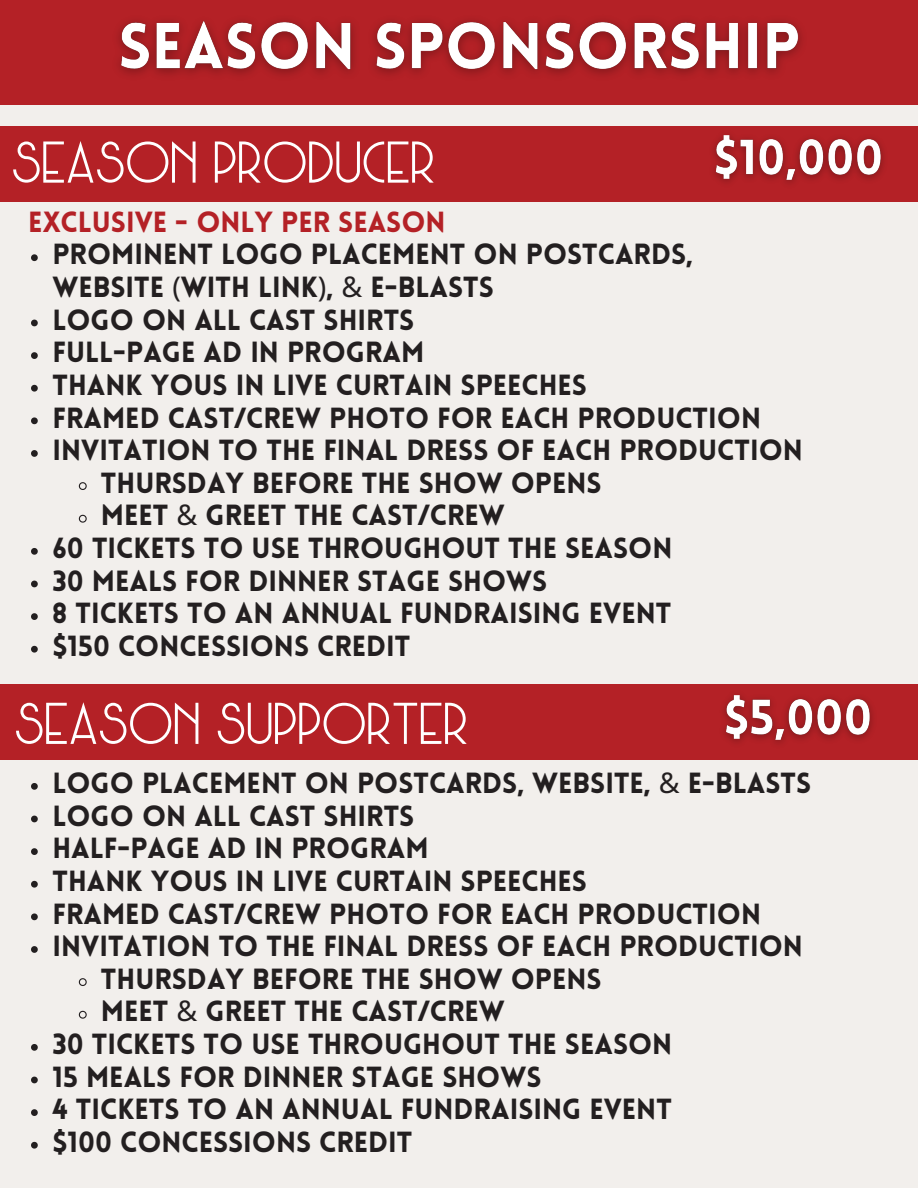
<style>
.page{position:relative;width:918px;height:1188px;background:#f2efec}
.page>*{position:absolute;margin:0;border:0;box-sizing:border-box;transform-origin:0 0}
.t1{font:63px "Metropolis";color:#fff}
.t2{font:900 28.5px "Lovelo";color:#231f20}
.t3{font:900 28.5px "Lovelo";color:#b42126}
.s1{font-family:"Noto Sans";font-weight:400}
</style>
<div class="page">
<div style="left:0;top:126px;width:918px;height:76px;background:#b42126"></div>
<div style="left:0;top:0;width:918px;height:104px;background:#b42126"></div>
<img style="left:118px;top:20px;width:684px;height:55px">
<svg style="left:31px;top:254px;width:7px;height:7px"></svg>
<svg style="left:31px;top:320px;width:7px;height:6px"></svg>
<svg style="left:31px;top:352px;width:7px;height:7px"></svg>
<svg style="left:31px;top:385px;width:7px;height:7px"></svg>
<svg style="left:31px;top:417px;width:7px;height:7px"></svg>
<svg style="left:31px;top:450px;width:7px;height:7px"></svg>
<svg style="left:78px;top:482px;width:9px;height:8px"></svg>
<svg style="left:78px;top:514px;width:9px;height:9px"></svg>
<svg style="left:31px;top:548px;width:7px;height:7px"></svg>
<svg style="left:31px;top:581px;width:7px;height:6px"></svg>
<svg style="left:31px;top:613px;width:7px;height:7px"></svg>
<svg style="left:31px;top:646px;width:7px;height:7px"></svg>
<img style="left:713px;top:135px;width:171px;height:48px">
<div style="left:0;top:685px;width:918px;height:75px;background:#b42126"></div>
<svg style="left:31px;top:783px;width:7px;height:7px"></svg>
<svg style="left:31px;top:816px;width:7px;height:6px"></svg>
<svg style="left:31px;top:848px;width:7px;height:7px"></svg>
<svg style="left:31px;top:881px;width:7px;height:7px"></svg>
<svg style="left:31px;top:913px;width:7px;height:7px"></svg>
<svg style="left:31px;top:946px;width:7px;height:7px"></svg>
<svg style="left:78px;top:978px;width:9px;height:8px"></svg>
<svg style="left:78px;top:1010px;width:9px;height:9px"></svg>
<svg style="left:31px;top:1044px;width:7px;height:7px"></svg>
<svg style="left:31px;top:1077px;width:7px;height:6px"></svg>
<svg style="left:31px;top:1109px;width:7px;height:7px"></svg>
<svg style="left:31px;top:1142px;width:7px;height:7px"></svg>
<img style="left:714px;top:684px;width:171px;height:59px">
<p class="t1" style="left:11px;top:130px;width:426px">SEASON PRODUCER</p>
<p class="t3" style="left:28px;top:210px;width:419px">EXCLUSIVE - ONLY PER SEASON</p>
<p class="t2" style="left:52px;top:243px;width:642px">PROMINENT LOGO PLACEMENT ON POSTCARDS,</p>
<p class="t2" style="left:53px;top:276px;width:443px">WEBSITE <span class="s1">(</span>WITH LINK<span class="s1">)</span>, <span class="s1">&amp;</span> E-BLASTS</p>
<p class="t2" style="left:52px;top:308px;width:363px">LOGO ON ALL CAST SHIRTS</p>
<p class="t2" style="left:52px;top:341px;width:373px">FULL-PAGE AD IN PROGRAM</p>
<p class="t2" style="left:52px;top:374px;width:536px">THANK YOUS IN LIVE CURTAIN SPEECHES</p>
<p class="t2" style="left:52px;top:406px;width:710px">FRAMED CAST/CREW PHOTO FOR EACH PRODUCTION</p>
<p class="t2" style="left:52px;top:439px;width:752px">INVITATION TO THE FINAL DRESS OF EACH PRODUCTION</p>
<p class="t2" style="left:101px;top:471px;width:502px">THURSDAY BEFORE THE SHOW OPENS</p>
<p class="t2" style="left:101px;top:504px;width:405px">MEET <span class="s1">&amp;</span> GREET THE CAST/CREW</p>
<p class="t2" style="left:52px;top:537px;width:622px">60 TICKETS TO USE THROUGHOUT THE SEASON</p>
<p class="t2" style="left:52px;top:569px;width:496px">30 MEALS FOR DINNER STAGE SHOWS</p>
<p class="t2" style="left:52px;top:602px;width:620px">8 TICKETS TO AN ANNUAL FUNDRAISING EVENT</p>
<p class="t2" style="left:52px;top:635px;width:360px">$150 CONCESSIONS CREDIT</p>
<p class="t1" style="left:14px;top:691px;width:456px">SEASON SUPPORTER</p>
<p class="t2" style="left:52px;top:772px;width:760px">LOGO PLACEMENT ON POSTCARDS, WEBSITE, <span class="s1">&amp;</span> E-BLASTS</p>
<p class="t2" style="left:52px;top:804px;width:363px">LOGO ON ALL CAST SHIRTS</p>
<p class="t2" style="left:52px;top:837px;width:378px">HALF-PAGE AD IN PROGRAM</p>
<p class="t2" style="left:52px;top:870px;width:536px">THANK YOUS IN LIVE CURTAIN SPEECHES</p>
<p class="t2" style="left:52px;top:902px;width:710px">FRAMED CAST/CREW PHOTO FOR EACH PRODUCTION</p>
<p class="t2" style="left:52px;top:935px;width:752px">INVITATION TO THE FINAL DRESS OF EACH PRODUCTION</p>
<p class="t2" style="left:101px;top:967px;width:502px">THURSDAY BEFORE THE SHOW OPENS</p>
<p class="t2" style="left:101px;top:1000px;width:405px">MEET <span class="s1">&amp;</span> GREET THE CAST/CREW</p>
<p class="t2" style="left:52px;top:1033px;width:621px">30 TICKETS TO USE THROUGHOUT THE SEASON</p>
<p class="t2" style="left:52px;top:1065px;width:490px">15 MEALS FOR DINNER STAGE SHOWS</p>
<p class="t2" style="left:52px;top:1098px;width:621px">4 TICKETS TO AN ANNUAL FUNDRAISING EVENT</p>
<p class="t2" style="left:52px;top:1131px;width:362px">$100 CONCESSIONS CREDIT</p>
</div>
